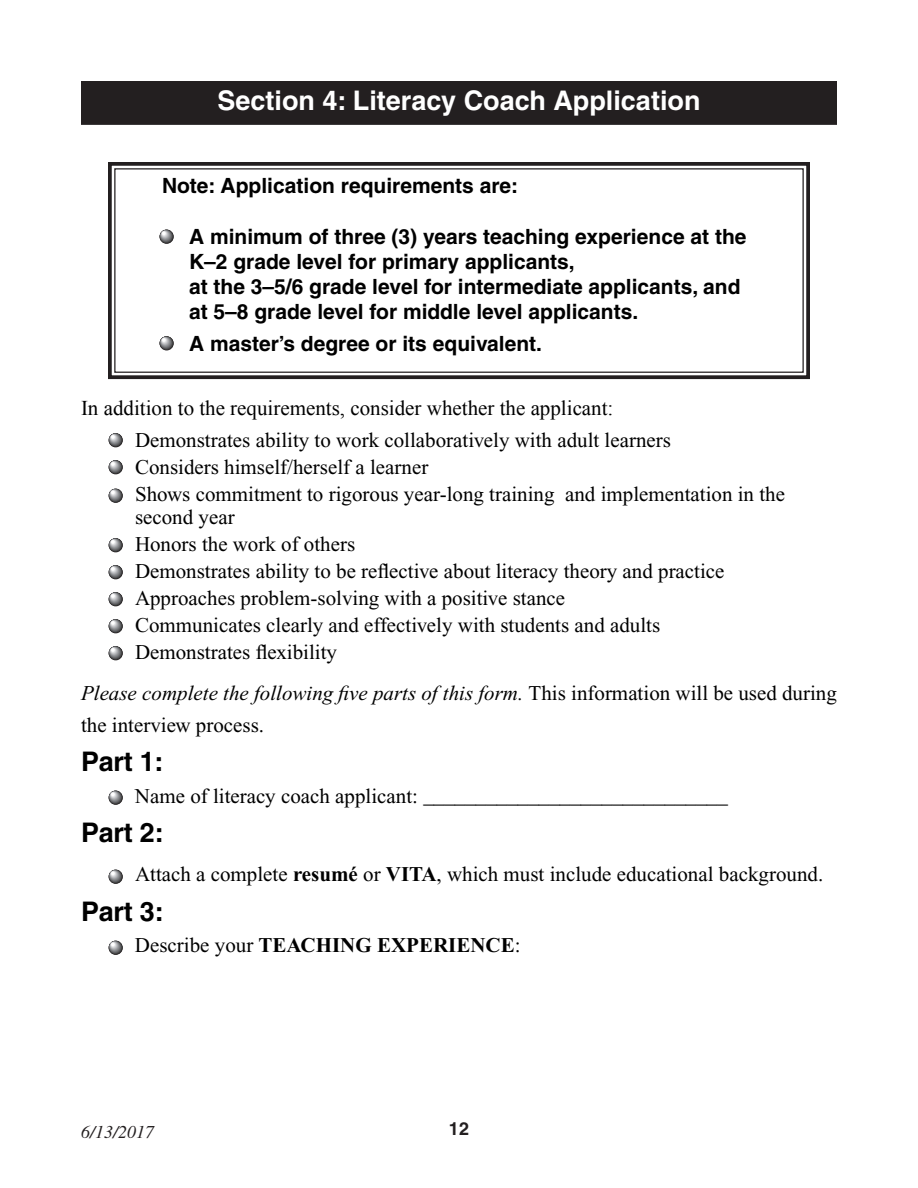
<style>
.page{position:relative;width:918px;height:1188px;background:#fff}
.page>*{position:absolute;margin:0;border:0;box-sizing:border-box;transform-origin:0 0}
.A_SECTION_HEAD{font:700 27px "Helvetica";color:#fff}
.A_HEADING{font:700 27px "Helvetica";letter-spacing:-.01em;color:#000}
.List_Paragraph{font:21px/22.6px "Times New Roman";color:#000}
.A_BULLET{font:700 21px/25.2px "Helvetica";color:#000}
.A_HEADING-2{font:21px "Times New Roman";color:#000}
.t1{font:21px "Times New Roman";color:#000}
.A_BODY{font:700 21px "Times New Roman";color:#000}
.t2{font:italic 18px "Times";color:#231f20}
.t3{font:700 18px "Helvetica";color:#231f20}
.s1{font-style:italic}
.s2{font-weight:700}
.s3{font-weight:400}
</style>
<div class="page">
<div style="left:82px;top:82px;width:754px;height:42px;background:#231f20"></div>
<div style="left:81px;top:81px;width:756px;height:44px;border:2px solid #231f20"></div>
<svg style="left:109px;top:870px;width:14px;height:14px"></svg>
<svg style="left:109px;top:870px;width:13px;height:13px"></svg>
<svg style="left:109px;top:870px;width:12px;height:12px"></svg>
<div style="left:110px;top:870px;width:10px;height:11px;background:#7a7c7f;border-radius:50%"></div>
<div style="left:110px;top:871px;width:9px;height:9px;background:#8d8f92;border-radius:50%"></div>
<div style="left:110px;top:871px;width:8px;height:8px;background:#a1a3a6;border-radius:50%"></div>
<div style="left:110px;top:871px;width:8px;height:7px;background:#b3b4b8;border-radius:50%"></div>
<div style="left:111px;top:871px;width:6px;height:7px;background:#bebfc2;border-radius:50%"></div>
<svg style="left:111px;top:871px;width:5px;height:6px"></svg>
<svg style="left:108px;top:162px;width:702px;height:218px"></svg>
<div style="left:114px;top:168px;width:690px;height:205px;border:1px solid #231f20"></div>
<svg style="left:109px;top:941px;width:14px;height:14px"></svg>
<svg style="left:109px;top:941px;width:13px;height:13px"></svg>
<svg style="left:109px;top:941px;width:12px;height:12px"></svg>
<div style="left:110px;top:941px;width:10px;height:11px;background:#7c7e81;border-radius:50%"></div>
<div style="left:110px;top:942px;width:9px;height:9px;background:#8d8f92;border-radius:50%"></div>
<div style="left:110px;top:942px;width:8px;height:8px;background:#a1a3a6;border-radius:50%"></div>
<div style="left:110px;top:942px;width:8px;height:7px;background:#b2b3b7;border-radius:50%"></div>
<div style="left:110px;top:942px;width:7px;height:7px;background:#b6b7bb;border-radius:50%"></div>
<div style="left:111px;top:942px;width:6px;height:7px;background:#bebfc2;border-radius:50%"></div>
<svg style="left:111px;top:942px;width:5px;height:6px"></svg>
<svg style="left:109px;top:791px;width:14px;height:14px"></svg>
<svg style="left:109px;top:791px;width:13px;height:13px"></svg>
<svg style="left:109px;top:791px;width:12px;height:12px"></svg>
<div style="left:110px;top:791px;width:10px;height:11px;background:#7a7c7f;border-radius:50%"></div>
<div style="left:110px;top:792px;width:9px;height:9px;background:#8d8f92;border-radius:50%"></div>
<div style="left:110px;top:792px;width:8px;height:8px;background:#a1a3a6;border-radius:50%"></div>
<div style="left:110px;top:792px;width:8px;height:7px;background:#acadb1;border-radius:50%"></div>
<div style="left:110px;top:792px;width:7px;height:7px;background:#b6b7bb;border-radius:50%"></div>
<svg style="left:111px;top:792px;width:6px;height:6px"></svg>
<svg style="left:109px;top:433px;width:13px;height:13px"></svg>
<div style="left:109px;top:434px;width:12px;height:12px;background:#545557;border-radius:50%"></div>
<svg style="left:109px;top:434px;width:12px;height:11px"></svg>
<div style="left:110px;top:434px;width:9px;height:10px;background:#86888b;border-radius:50%"></div>
<div style="left:110px;top:434px;width:9px;height:9px;background:#8d8f92;border-radius:50%"></div>
<svg style="left:110px;top:434px;width:8px;height:9px"></svg>
<svg style="left:111px;top:435px;width:6px;height:6px"></svg>
<svg style="left:109px;top:460px;width:13px;height:13px"></svg>
<div style="left:109px;top:461px;width:12px;height:12px;background:#545557;border-radius:50%"></div>
<svg style="left:109px;top:461px;width:12px;height:11px"></svg>
<div style="left:110px;top:461px;width:9px;height:10px;background:#86888b;border-radius:50%"></div>
<div style="left:110px;top:461px;width:9px;height:9px;background:#8d8f92;border-radius:50%"></div>
<svg style="left:110px;top:461px;width:8px;height:9px"></svg>
<svg style="left:111px;top:462px;width:6px;height:6px"></svg>
<svg style="left:109px;top:538px;width:13px;height:13px"></svg>
<div style="left:109px;top:539px;width:12px;height:12px;background:#545557;border-radius:50%"></div>
<svg style="left:109px;top:539px;width:12px;height:11px"></svg>
<div style="left:110px;top:539px;width:9px;height:10px;background:#86888b;border-radius:50%"></div>
<div style="left:110px;top:539px;width:9px;height:9px;background:#8d8f92;border-radius:50%"></div>
<svg style="left:110px;top:539px;width:8px;height:9px"></svg>
<svg style="left:111px;top:540px;width:6px;height:6px"></svg>
<svg style="left:109px;top:565px;width:13px;height:13px"></svg>
<div style="left:109px;top:566px;width:12px;height:12px;background:#545557;border-radius:50%"></div>
<svg style="left:109px;top:566px;width:12px;height:11px"></svg>
<div style="left:110px;top:566px;width:9px;height:10px;background:#86888b;border-radius:50%"></div>
<div style="left:110px;top:566px;width:9px;height:9px;background:#8d8f92;border-radius:50%"></div>
<svg style="left:110px;top:566px;width:8px;height:9px"></svg>
<svg style="left:111px;top:567px;width:6px;height:6px"></svg>
<svg style="left:109px;top:592px;width:13px;height:13px"></svg>
<div style="left:109px;top:593px;width:12px;height:12px;background:#545557;border-radius:50%"></div>
<svg style="left:109px;top:593px;width:12px;height:11px"></svg>
<div style="left:110px;top:593px;width:9px;height:10px;background:#86888b;border-radius:50%"></div>
<div style="left:110px;top:593px;width:9px;height:9px;background:#8d8f92;border-radius:50%"></div>
<svg style="left:110px;top:593px;width:8px;height:9px"></svg>
<svg style="left:111px;top:594px;width:6px;height:6px"></svg>
<svg style="left:109px;top:619px;width:13px;height:13px"></svg>
<div style="left:109px;top:620px;width:12px;height:12px;background:#545557;border-radius:50%"></div>
<svg style="left:109px;top:620px;width:12px;height:11px"></svg>
<div style="left:110px;top:620px;width:9px;height:10px;background:#86888b;border-radius:50%"></div>
<div style="left:110px;top:620px;width:9px;height:9px;background:#8d8f92;border-radius:50%"></div>
<svg style="left:110px;top:620px;width:8px;height:9px"></svg>
<svg style="left:111px;top:621px;width:6px;height:6px"></svg>
<svg style="left:109px;top:646px;width:13px;height:13px"></svg>
<div style="left:109px;top:647px;width:12px;height:12px;background:#545557;border-radius:50%"></div>
<svg style="left:109px;top:647px;width:12px;height:11px"></svg>
<div style="left:110px;top:647px;width:9px;height:10px;background:#86888b;border-radius:50%"></div>
<div style="left:110px;top:647px;width:9px;height:9px;background:#8d8f92;border-radius:50%"></div>
<svg style="left:110px;top:647px;width:8px;height:9px"></svg>
<svg style="left:111px;top:648px;width:6px;height:6px"></svg>
<svg style="left:109px;top:489px;width:14px;height:14px"></svg>
<svg style="left:109px;top:489px;width:13px;height:13px"></svg>
<svg style="left:109px;top:489px;width:12px;height:12px"></svg>
<div style="left:110px;top:489px;width:10px;height:11px;background:#7a7c7f;border-radius:50%"></div>
<div style="left:110px;top:490px;width:9px;height:9px;background:#8d8f92;border-radius:50%"></div>
<div style="left:110px;top:490px;width:8px;height:8px;background:#a1a3a6;border-radius:50%"></div>
<div style="left:110px;top:490px;width:8px;height:7px;background:#b3b4b8;border-radius:50%"></div>
<div style="left:111px;top:490px;width:6px;height:7px;background:#bebfc2;border-radius:50%"></div>
<svg style="left:111px;top:490px;width:5px;height:6px"></svg>
<p class="A_SECTION_HEAD" style="left:218px;top:84px;width:485px">Section 4: Literacy Coach Application</p>
<p class="A_BULLET" style="left:162px;top:173px;width:358px">Note: Application requirements are:</p>
<p class="A_BULLET" style="left:189px;top:223px;width:559px;text-indent:-27px">· A minimum of three (3) years teaching experience at the K–2 grade level for primary applicants,<br>at the 3–5/6 grade level for intermediate applicants, and at 5–8 grade level for middle level applicants.</p>
<p class="A_BULLET" style="left:162px;top:331px;width:382px">· A master’s degree or its equivalent.</p>
<p class="t1" style="left:81px;top:394px;width:534px">In addition to the requirements, consider whether the applicant:</p>
<p class="List_Paragraph" style="left:135px;top:429px;width:538px">Demonstrates ability to work collaboratively with adult learners</p>
<p class="List_Paragraph" style="left:135px;top:456px;width:295px">Considers himself/herself a learner</p>
<p class="List_Paragraph" style="left:135px;top:483px;width:652px">Shows commitment to rigorous year-long training and implementation in the second year</p>
<p class="List_Paragraph" style="left:135px;top:532px;width:222px">Honors the work of others</p>
<p class="List_Paragraph" style="left:135px;top:559px;width:591px">Demonstrates ability to be reflective about literacy theory and practice</p>
<p class="List_Paragraph" style="left:135px;top:586px;width:432px">Approaches problem-solving with a positive stance</p>
<p class="List_Paragraph" style="left:135px;top:613px;width:527px">Communicates clearly and effectively with students and adults</p>
<p class="List_Paragraph" style="left:135px;top:640px;width:204px">Demonstrates flexibility</p>
<p class="List_Paragraph" style="left:81px;top:676px;width:757px;line-height:32.4px"><span class="s1">Please complete the following five parts of this form.</span> This information will be used during the interview process.</p>
<p class="A_HEADING" style="left:81px;top:745px;width:84px">Part 1:</p>
<p class="List_Paragraph" style="left:135px;top:785px;width:594px">Name of literacy coach applicant: <span class="s2">_____________________________</span></p>
<p class="A_HEADING" style="left:81px;top:816px;width:84px">Part 2:</p>
<p class="A_HEADING-2" style="left:135px;top:863px;width:690px">Attach a complete <span class="s2">resumé</span> or <span class="s2">VITA</span>, which must include educational background.</p>
<p class="A_HEADING" style="left:81px;top:895px;width:84px">Part 3:</p>
<p class="A_BODY" style="left:135px;top:934px;width:387px"><span class="s3">Describe your</span> TEACHING EXPERIENCE<span class="s3">:</span></p>
<p class="t2" style="left:81px;top:1122px;width:75px">6/13/2017</p>
<p class="t3" style="left:449px;top:1118px;width:22px">12</p>
</div>
